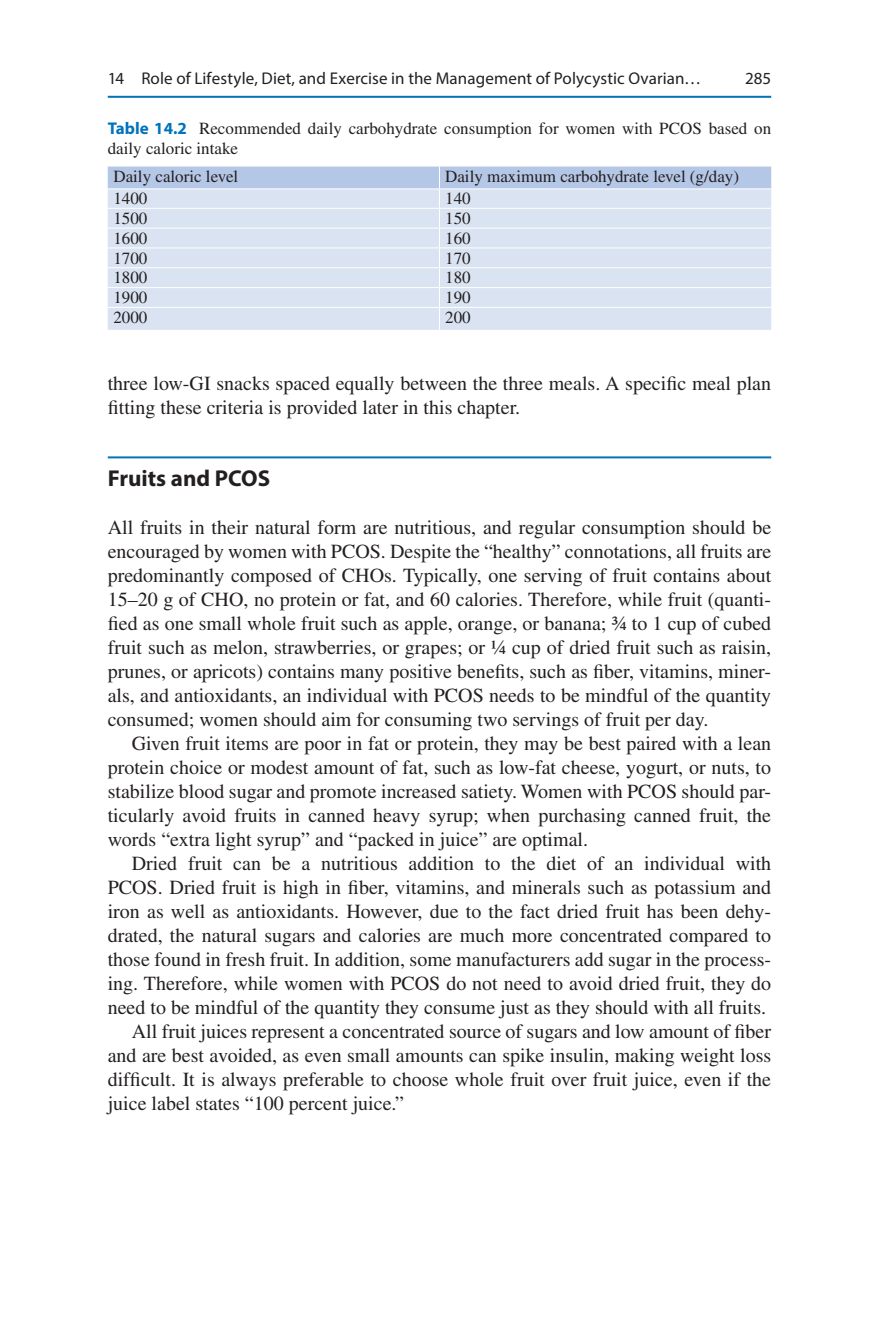
<style>
.page{position:relative;width:879px;height:1333px;background:#fff}
.page>*{position:absolute;margin:0;border:0;box-sizing:border-box;transform-origin:0 0}
.t1{font:700 23px "Myriad Pro";color:#231f20}
.t2{font:20px/24px "Times LT Std";color:#231f20;text-align:justify}
.t3{font:17px/20px "Times LT Std";color:#231f20}
.t4{font:17px "Myriad Pro";letter-spacing:.01em;color:#231f20}
.s1{font-family:"Myriad Pro";font-weight:700;color:#0073bc}
</style>
<div class="page">
<hr style="left:108px;top:456px;width:663px;height:2px;background:#0073bc">
<svg style="left:108px;top:166px;width:663px;height:164px;background:#d5e0f0"></svg>
<hr style="left:108px;top:96px;width:663px;height:2px;background:#0073bc">
<p class="t4" style="left:108px;top:68px;width:595px">14 Role of Lifestyle, Diet, and Exercise in the Management of Polycystic Ovarian…</p>
<p class="t4" style="left:745px;top:68px;width:28px">285</p>
<p class="t3" style="left:108px;top:118px;width:665px"><span class="s1">Table 14.2</span> Recommended daily carbohydrate consumption for women with PCOS based on daily caloric intake</p>
<p class="t3" style="left:113px;top:166px;width:126px">Daily caloric level</p>
<p class="t3" style="left:445px;top:166px;width:295px">Daily maximum carbohydrate level (g/day)</p>
<p class="t3" style="left:113px;top:188px;width:35px">1400</p>
<p class="t3" style="left:445px;top:188px;width:27px">140</p>
<p class="t3" style="left:113px;top:208px;width:35px">1500</p>
<p class="t3" style="left:445px;top:208px;width:27px">150</p>
<p class="t3" style="left:113px;top:228px;width:35px">1600</p>
<p class="t3" style="left:445px;top:228px;width:27px">160</p>
<p class="t3" style="left:113px;top:248px;width:35px">1700</p>
<p class="t3" style="left:445px;top:248px;width:27px">170</p>
<p class="t3" style="left:113px;top:268px;width:35px">1800</p>
<p class="t3" style="left:445px;top:268px;width:27px">180</p>
<p class="t3" style="left:113px;top:287px;width:35px">1900</p>
<p class="t3" style="left:445px;top:287px;width:27px">190</p>
<p class="t3" style="left:113px;top:307px;width:35px">2000</p>
<p class="t3" style="left:445px;top:307px;width:27px">200</p>
<p class="t2" style="left:108px;top:371px;width:665px">three low-GI snacks spaced equally between the three meals. A specific meal plan fitting these criteria is provided later in this chapter.</p>
<p class="t1" style="left:108px;top:463px;width:164px">Fruits and PCOS</p>
<p class="t2" style="left:108px;top:515px;width:665px">All fruits in their natural form are nutritious, and regular consumption should be encouraged by women with PCOS. Despite the “healthy” connotations, all fruits are predominantly composed of CHOs. Typically, one serving of fruit contains about 15–20 g of CHO, no protein or fat, and 60 calories. Therefore, while fruit (quanti&shy;fied as one small whole fruit such as apple, orange, or banana; ¾ to 1 cup of cubed fruit such as melon, strawberries, or grapes; or ¼ cup of dried fruit such as raisin, prunes, or apricots) contains many positive benefits, such as fiber, vitamins, miner&shy;als, and antioxidants, an individual with PCOS needs to be mindful of the quantity consumed; women should aim for consuming two servings of fruit per day.</p>
<p class="t2" style="left:108px;top:731px;width:665px;text-indent:24px">Given fruit items are poor in fat or protein, they may be best paired with a lean protein choice or modest amount of fat, such as low-fat cheese, yogurt, or nuts, to stabilize blood sugar and promote increased satiety. Women with PCOS should par&shy;ticularly avoid fruits in canned heavy syrup; when purchasing canned fruit, the words “extra light syrup” and “packed in juice” are optimal.</p>
<p class="t2" style="left:132px;top:851px;width:641px">Dried fruit can be a nutritious addition to the diet of an individual with</p>
<p class="t2" style="left:108px;top:875px;width:665px">PCOS. Dried fruit is high in fiber, vitamins, and minerals such as potassium and</p>
<p class="t2" style="left:108px;top:899px;width:665px">iron as well as antioxidants. However, due to the fact dried fruit has been dehy-</p>
<p class="t2" style="left:108px;top:923px;width:665px">drated, the natural sugars and calories are much more concentrated compared to</p>
<p class="t2" style="left:108px;top:947px;width:665px">those found in fresh fruit. In addition, some manufacturers add sugar in the process-</p>
<p class="t2" style="left:108px;top:971px;width:665px">ing. Therefore, while women with PCOS do not need to avoid dried fruit, they do</p>
<p class="t2" style="left:108px;top:995px;width:660px">need to be mindful of the quantity they consume just as they should with all fruits.</p>
<p class="t2" style="left:132px;top:1019px;width:641px">All fruit juices represent a concentrated source of sugars and low amount of fiber</p>
<p class="t2" style="left:108px;top:1043px;width:665px">and are best avoided, as even small amounts can spike insulin, making weight loss</p>
<p class="t2" style="left:108px;top:1067px;width:665px">difficult. It is always preferable to choose whole fruit over fruit juice, even if the</p>
<p class="t2" style="left:108px;top:1091px;width:298px">juice label states “100 percent juice.”</p>
</div>
